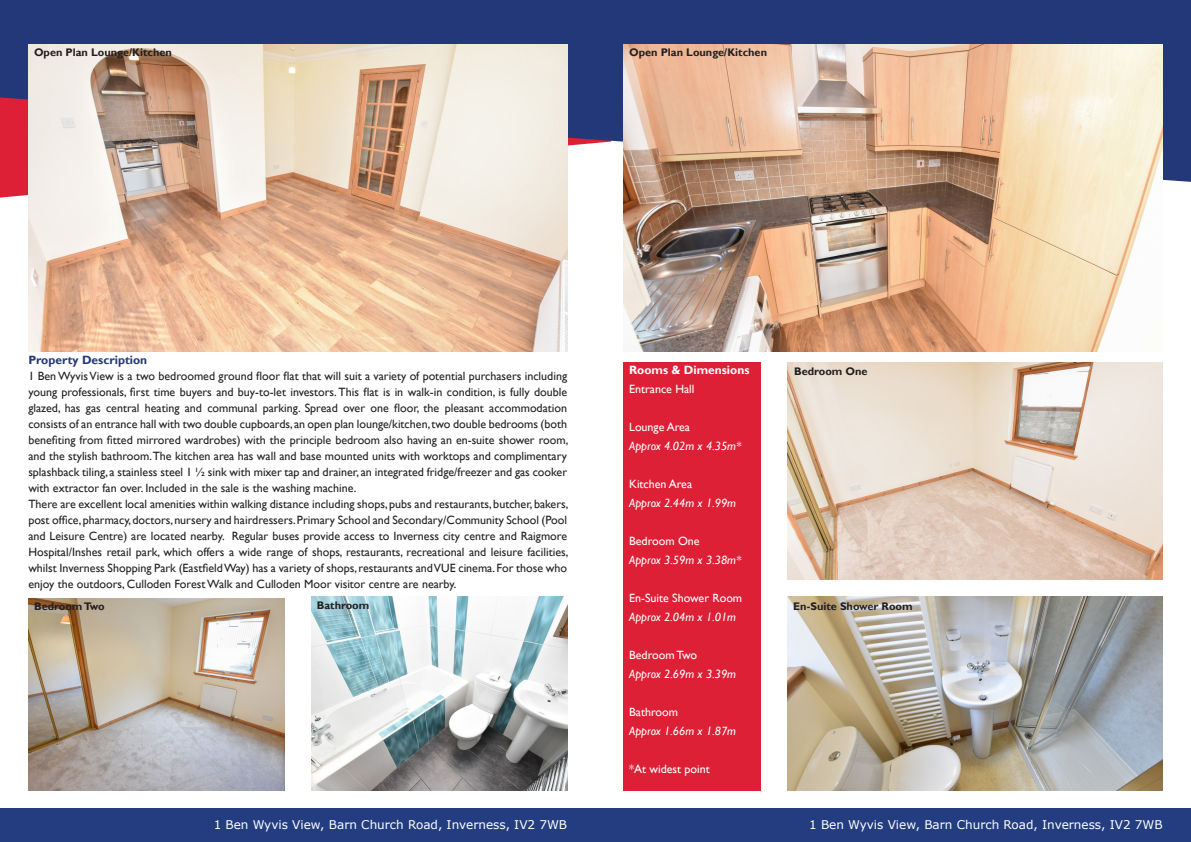
<style>
.page{position:relative;width:1191px;height:842px;background:#fff}
.page>*{position:absolute;margin:0;border:0;box-sizing:border-box;transform-origin:0 0}
.t1{font:12px/16px "Gill Sans";color:#231f20;text-align:justify}
.t2{font:italic 12px "Gill Sans";color:#fff}
.t3{font:12px "Gill Sans";color:#fff}
.t4{font:12px "Verdana";color:#fff}
.t5{font:700 12px "Gill Sans";color:#223976}
.t6{font:700 12px "Gill Sans";color:#fff}
.t7{font:700 11px "Gill Sans";color:#231f20}
</style>
<div class="page">
<div style="left:623px;top:363px;width:138px;height:428px;background:#de2036"></div>
<svg style="left:0;top:0;width:1191px;height:182px;background:#313e7a"></svg>
<div style="left:0;top:808px;width:1191px;height:34px;background:#233d80"></div>
<img style="left:28px;top:44px;width:539px;height:307px">
<img style="left:623px;top:44px;width:539px;height:307px">
<img style="left:311px;top:597px;width:256px;height:194px">
<img style="left:788px;top:597px;width:374px;height:194px">
<img style="left:788px;top:363px;width:374px;height:217px">
<img style="left:28px;top:599px;width:256px;height:191px">
<p class="t7" style="left:34px;top:46px;width:139px">Open Plan Lounge/Kitchen</p>
<p class="t7" style="left:629px;top:45px;width:139px">Open Plan Lounge/Kitchen</p>
<p class="t5" style="left:28px;top:352px;width:120px">Property Description</p>
<p class="t1" style="left:28px;top:368px;width:541px">1 Ben Wyvis View is a two bedroomed ground floor flat that will suit a variety of potential purchasers including young professionals, first time buyers and buy-to-let investors. This flat is in walk-in condition, is fully double glazed, has gas central heating and communal parking. Spread over one floor, the pleasant accommodation consists of an entrance hall with two double cupboards, an open plan lounge/kitchen, two double bedrooms (both benefiting from fitted mirrored wardrobes) with the principle bedroom also having an en-suite shower room, and the stylish bathroom.The kitchen area has wall and base mounted units with worktops and complimentary splashback tiling, a stainless steel 1 ½ sink with mixer tap and drainer, an integrated fridge/freezer and gas cooker with extractor fan over. Included in the sale is the washing machine.</p>
<p class="t1" style="left:28px;top:496px;width:541px">There are excellent local amenities within walking distance including shops, pubs and restaurants, butcher, bakers, post office, pharmacy, doctors, nursery and hairdressers. Primary School and Secondary/Community School (Pool and Leisure Centre) are located nearby. Regular buses provide access to Inverness city centre and Raigmore Hospital/Inshes retail park, which offers a wide range of shops, restaurants, recreational and leisure facilities, whilst Inverness Shopping Park (Eastfield Way) has a variety of shops, restaurants and VUE cinema. For those who enjoy the outdoors, Culloden Forest Walk and Culloden Moor visitor centre are nearby.</p>
<p class="t6" style="left:629px;top:363px;width:122px">Rooms &amp; Dimensions</p>
<p class="t3" style="left:629px;top:382px;width:67px">Entrance Hall</p>
<p class="t3" style="left:629px;top:420px;width:62px">Lounge Area</p>
<p class="t2" style="left:629px;top:439px;width:114px">Approx 4.02m x 4.35m*</p>
<p class="t3" style="left:629px;top:477px;width:65px">Kitchen Area</p>
<p class="t2" style="left:629px;top:496px;width:108px">Approx 2.44m x 1.99m</p>
<p class="t3" style="left:629px;top:534px;width:72px">Bedroom One</p>
<p class="t2" style="left:629px;top:553px;width:114px">Approx 3.59m x 3.38m*</p>
<p class="t3" style="left:629px;top:591px;width:115px">En-Suite Shower Room</p>
<p class="t2" style="left:629px;top:610px;width:108px">Approx 2.04m x 1.01m</p>
<p class="t3" style="left:629px;top:648px;width:69px">Bedroom Two</p>
<p class="t2" style="left:629px;top:667px;width:108px">Approx 2.69m x 3.39m</p>
<p class="t3" style="left:629px;top:705px;width:50px">Bathroom</p>
<p class="t2" style="left:629px;top:724px;width:108px">Approx 1.66m x 1.87m</p>
<p class="t3" style="left:629px;top:762px;width:82px">*At widest point</p>
<p class="t7" style="left:794px;top:364px;width:75px">Bedroom One</p>
<p class="t7" style="left:34px;top:600px;width:72px">Bedroom Two</p>
<p class="t7" style="left:317px;top:598px;width:54px">Bathroom</p>
<p class="t7" style="left:793px;top:600px;width:121px">En-Suite Shower Room</p>
<p class="t4" style="left:214px;top:816px;width:355px">1 Ben Wyvis View, Barn Church Road, Inverness, IV2 7WB</p>
<p class="t4" style="left:809px;top:816px;width:355px">1 Ben Wyvis View, Barn Church Road, Inverness, IV2 7WB</p>
</div>
